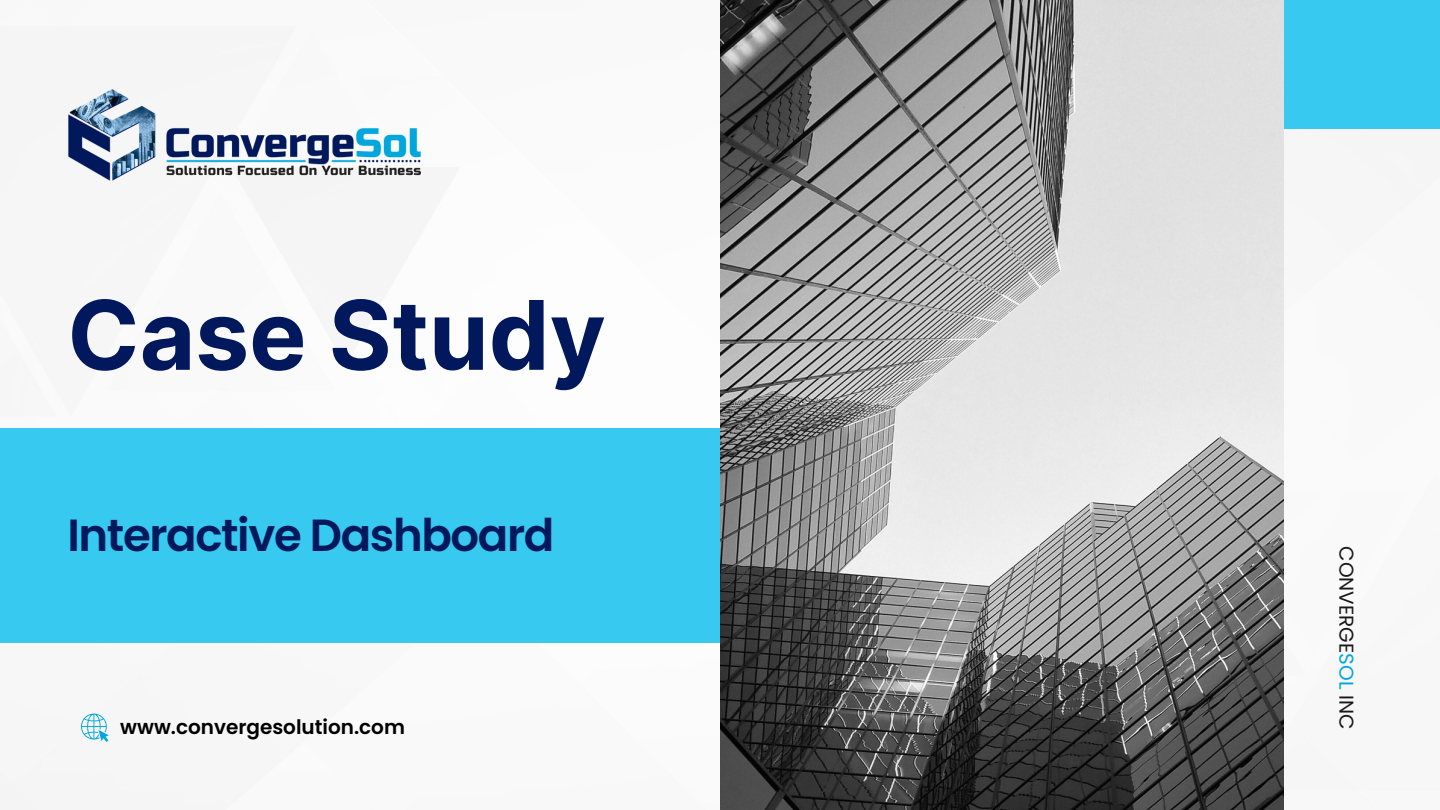
<style>
.page{position:relative;width:1440px;height:810px;background:#fff}
.page>*{position:absolute;margin:0;border:0;box-sizing:border-box;transform-origin:0 0}
.t1{font:700 96px "Inter";color:#01185c}
.t2{font:600 45px "Poppins";letter-spacing:-.03em;color:#01185c}
.t3{font:600 20px "Poppins";color:#000}
.t4{font:20px "Poppins";color:#191919}
.s1{color:#00a7dd}
</style>
<div class="page">
<div style="left:1283px;top:0;width:157px;height:128px;background:#37c9ef"></div>
<div style="left:0;top:429px;width:785px;height:214px;background:#37c9ef"></div>
<img style="left:720px;top:0;width:563px;height:810px">
<svg style="left:81px;top:714px;width:28px;height:28px"></svg>
<img style="left:68px;top:89px;width:353px;height:93px">
<p class="t1" style="left:67px;top:278px;width:540px">Case Study</p>
<p class="t2" style="left:67px;top:504px;width:489px">Interactive Dashboard</p>
<p class="t3" style="left:120px;top:713px;width:286px">www.convergesolution.com</p>
<p class="t4" style="left:1360px;top:546px;width:184px;rotate:90deg">CONVERGE<span class="s1">SOL</span> INC</p>
</div>
